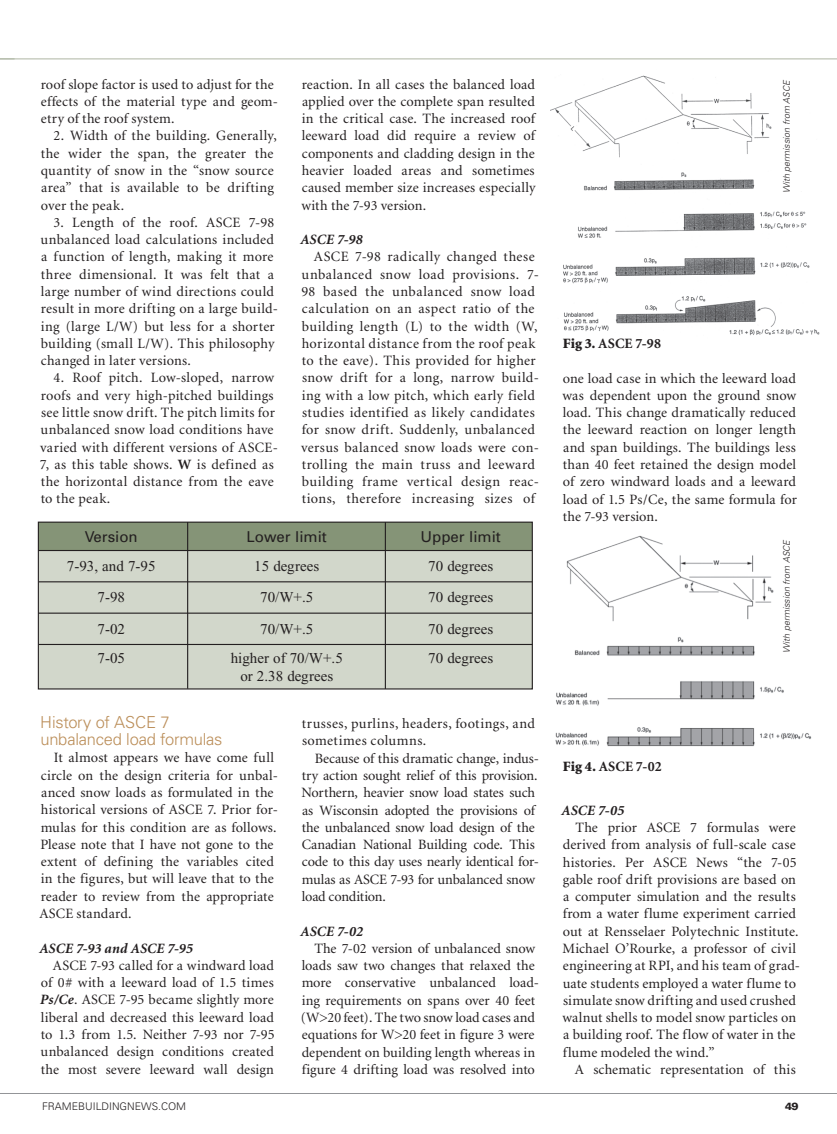
<style>
.page{position:relative;width:837px;height:1134px;background:#fff}
.page>*{position:absolute;margin:0;border:0;box-sizing:border-box;transform-origin:0 0}
.t1{font:300 16.5px/17.2px "Univers";letter-spacing:-.015em;color:#bb8e59}
.t2{font:15px "Times New Roman";color:#231f20}
.t3{font:15px "Univers";color:#231f20}
.t4{font:14.25px/17.2px "Minion";letter-spacing:.01em;color:#231f20}
.t5{font:14.25px/17.2px "Minion";letter-spacing:.03em;color:#231f20;text-align:center}
.t6{font:14.25px/17.2px "Minion";letter-spacing:-.01em;color:#231f20}
.t7{font:14.25px/17.2px "Minion";letter-spacing:.035em;color:#231f20}
.t8{font:italic 700 14.25px "Minion";letter-spacing:.005em;color:#231f20}
.t9{font:700 14.25px "Minion";letter-spacing:.01em;color:#231f20}
.t10{font:300 10.5px "Univers";color:#231f20}
.t11{font:900 10.5px "Univers";color:#231f20}
.t12{font:italic 300 9px "Univers";color:#231f20}
.s1{font-weight:700}
.s2{font-weight:700;font-style:italic}
.s3{font-weight:900}
</style>
<div class="page">
<img style="left:550px;top:75px;width:270px;height:261px">
<img style="left:555px;top:536px;width:257px;height:211px">
<div style="left:39px;top:551px;width:494px;height:138px;background:#d2d7cb"></div>
<div style="left:38px;top:522px;width:494px;height:28px;background:#859477"></div>
<div style="left:38px;top:522px;width:495px;height:168px;border:1px solid #231f20"></div>
<hr style="left:38px;top:550px;width:494px;height:1px;background:#231f20">
<hr style="left:39px;top:581px;width:493px;height:1px;background:#231f20">
<hr style="left:38px;top:613px;width:494px;height:1px;background:#231f20">
<hr style="left:38px;top:644px;width:495px;height:1px;background:#231f20">
<hr style="left:187px;top:522px;width:1px;height:167px;background:#231f20">
<hr style="left:385px;top:522px;width:1px;height:167px;background:#231f20">
<hr style="left:0;top:58px;width:837px;height:1px;background:#aeb6a3">
<hr style="left:0;top:1093px;width:837px;height:1px;background:#939598">
<p class="t4" style="left:41px;top:76px;width:239px">roof slope factor is used to adjust for the effects of the material type and geom&shy;etry of the roof system.</p>
<p class="t4" style="left:41px;top:128px;width:238px;text-indent:13px">2. Width of the building. Generally, the wider the span, the greater the quantity of snow in the “snow source area” that is available to be drifting over the peak.</p>
<p class="t4" style="left:41px;top:214px;width:239px;text-indent:13px">3. Length of the roof. ASCE 7-98 unbalanced load calculations included a function of length, making it more three dimensional. It was felt that a large number of wind directions could result in more drifting on a large build&shy;ing (large L/W) but less for a shorter building (small L/W). This philosophy changed in later versions.</p>
<p class="t4" style="left:40px;top:370px;width:239px;text-indent:14px">4. Roof pitch. Low-sloped, narrow roofs and very high-pitched buildings see little snow drift. The pitch limits for unbalanced snow load conditions have varied with different versions of ASCE-7, as this table shows. <span class="s1">W</span> is defined as the horizontal distance from the eave to the peak.</p>
<p class="t4" style="left:301px;top:76px;width:236px;text-align:justify">reaction. In all cases the balanced load applied over the complete span resulted in the critical case. The increased roof leeward load did require a review of components and cladding design in the heavier loaded areas and sometimes caused member size increases especially with the 7-93 version.</p>
<p class="t8" style="left:300px;top:232px;width:64px">ASCE 7-98</p>
<p class="t5" style="left:301px;top:249px;width:239px">ASCE 7-98 radically changed these unbalanced snow load provisions. 7- 98 based the unbalanced snow load calculation on an aspect ratio of the building length (L) to the width (W, horizontal distance from the roof peak to the eave). This provided for higher snow drift for a long, narrow build&shy;ing with a low pitch, which early field studies identified as likely candidates for snow drift. Suddenly, unbalanced versus balanced snow loads were con&shy;trolling the main truss and leeward building frame vertical design reac&shy;tions, therefore increasing sizes of</p>
<p class="t3" style="left:85px;top:528px;width:55px">Version</p>
<p class="t3" style="left:247px;top:528px;width:82px">Lower limit</p>
<p class="t3" style="left:421px;top:528px;width:82px">Upper limit</p>
<p class="t2" style="left:67px;top:558px;width:90px">7-93, and 7-95</p>
<p class="t2" style="left:254px;top:558px;width:67px">15 degrees</p>
<p class="t2" style="left:428px;top:558px;width:67px">70 degrees</p>
<p class="t2" style="left:98px;top:589px;width:29px">7-98</p>
<p class="t2" style="left:260px;top:589px;width:55px">70/W+.5</p>
<p class="t2" style="left:428px;top:589px;width:67px">70 degrees</p>
<p class="t2" style="left:98px;top:621px;width:29px">7-02</p>
<p class="t2" style="left:260px;top:621px;width:55px">70/W+.5</p>
<p class="t2" style="left:428px;top:621px;width:67px">70 degrees</p>
<p class="t2" style="left:98px;top:650px;width:29px">7-05</p>
<p class="t2" style="left:231px;top:650px;width:114px">higher of 70/W+.5</p>
<p class="t2" style="left:428px;top:650px;width:67px">70 degrees</p>
<p class="t2" style="left:240px;top:668px;width:94px">or 2.38 degrees</p>
<p class="t1" style="left:40px;top:713px;width:96px">History of ASCE</p>
<p class="t1" style="left:40px;top:713px;width:184px;text-indent:120px">7 unbalanced load formulas</p>
<p class="t4" style="left:39px;top:750px;width:240px;text-indent:14px">It almost appears we have come full circle on the design criteria for unbal&shy;anced snow loads as formulated in the historical versions of ASCE 7. Prior for&shy;mulas for this condition are as follows.<br>Please note that I have not gone to the extent of defining the variables cited in the figures, but will leave that to the reader to review from the appropriate ASCE standard.</p>
<p class="t8" style="left:39px;top:941px;width:155px">ASCE 7-93 and ASCE 7-95</p>
<p class="t4" style="left:40px;top:957px;width:236px;text-align:justify;text-indent:13px">ASCE 7-93 called for a windward load of 0# with a leeward load of 1.5 times <span class="s2">Ps/Ce</span>. ASCE 7-95 became slightly more liberal and decreased this leeward load to 1.3 from 1.5. Neither 7-93 nor 7-95 unbalanced design conditions created the most severe leeward wall design</p>
<p class="t7" style="left:302px;top:715px;width:235px">trusses, purlins, headers, footings, and sometimes columns.</p>
<p class="t6" style="left:301px;top:750px;width:239px;text-indent:13px">Because of this dramatic change, indus&shy;try action sought relief of this provision.<br>Northern, heavier snow load states such as Wisconsin adopted the provisions of the unbalanced snow load design of the Canadian National Building code. This code to this day uses nearly identical for&shy;mulas as ASCE 7-93 for unbalanced snow load condition.</p>
<p class="t8" style="left:300px;top:924px;width:64px">ASCE 7-02</p>
<p class="t4" style="left:301px;top:940px;width:240px;text-indent:13px">The 7-02 version of unbalanced snow loads saw two changes that relaxed the more conservative unbalanced load&shy;ing requirements on spans over 40 feet (W&gt;20 feet). The two snow load cases and equations for W&gt;20 feet in figure 3 were dependent on building length whereas in figure 4 drifting load was resolved into</p>
<p class="t9" style="left:563px;top:336px;width:100px"><span class="s3">Fig 3.</span> ASCE 7-98</p>
<p class="t12" style="left:781px;top:193px;width:115px;rotate:-90deg">With permission from ASCE</p>
<p class="t4" style="left:562px;top:370px;width:236px;text-align:justify">one load case in which the leeward load was dependent upon the ground snow load. This change dramatically reduced the leeward reaction on longer length and span buildings. The buildings less than 40 feet retained the design model of zero windward loads and a leeward load of 1.5 Ps/Ce, the same formula for the 7-93 version.</p>
<p class="t9" style="left:563px;top:759px;width:100px"><span class="s3">Fig 4.</span> ASCE 7-02</p>
<p class="t12" style="left:781px;top:653px;width:115px;rotate:-90deg">With permission from ASCE</p>
<p class="t8" style="left:561px;top:803px;width:65px">ASCE 7-05</p>
<p class="t4" style="left:562px;top:819px;width:239px;text-indent:13px">The prior ASCE 7 formulas were derived from analysis of full-scale case histories. Per ASCE News “the 7-05 gable roof drift provisions are based on a computer simulation and the results from a water flume experiment carried out at Rensselaer Polytechnic Institute.<br>Michael O’Rourke, a professor of civil engineering at RPI, and his team of grad&shy;uate students employed a water flume to simulate snow drifting and used crushed walnut shells to model snow particles on a building roof. The flow of water in the flume modeled the wind.”</p>
<p class="t4" style="left:575px;top:1061px;width:222px">A schematic representation of this</p>
<p class="t10" style="left:42px;top:1100px;width:146px">framebui ldi ngnews.com</p>
<p class="t11" style="left:785px;top:1100px;width:15px">49</p>
</div>
